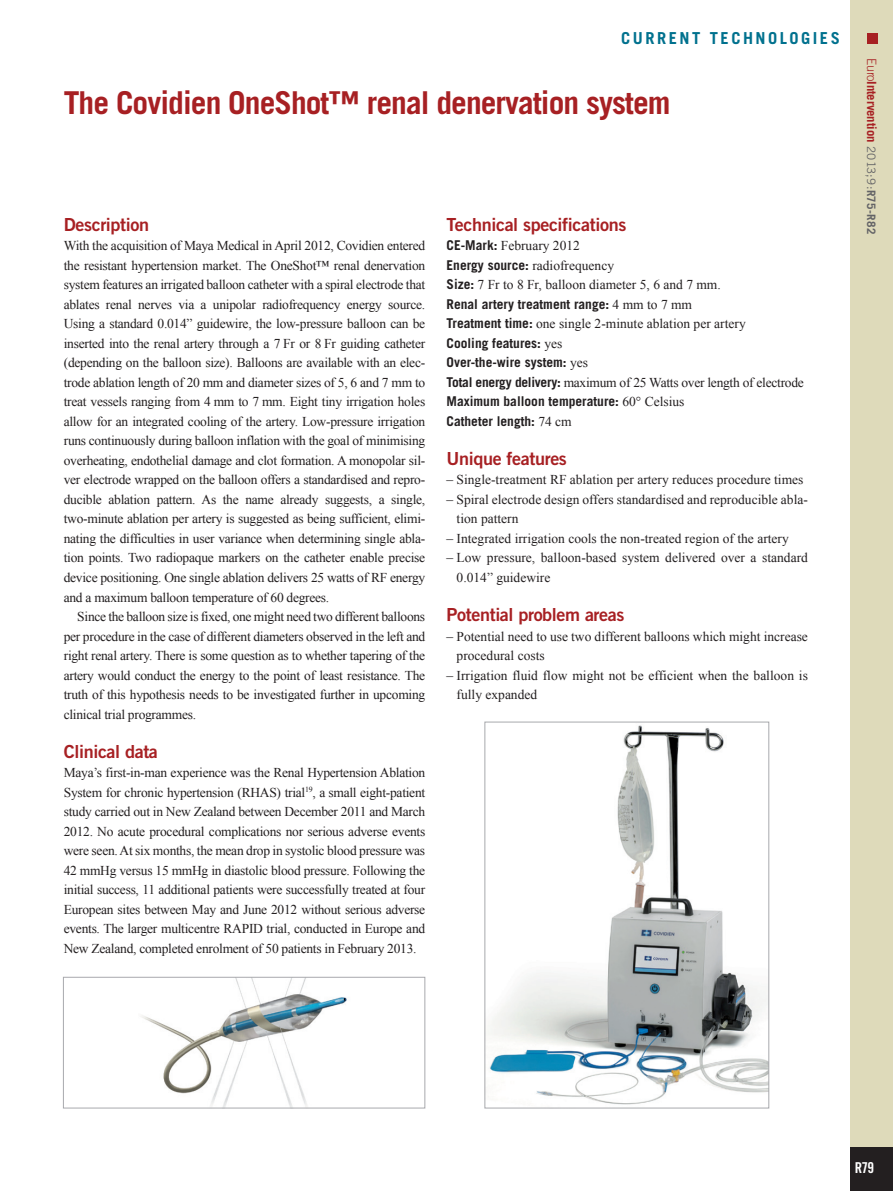
<style>
.page{position:relative;width:893px;height:1191px;background:#fff}
.page>*{position:absolute;margin:0;border:0;box-sizing:border-box;transform-origin:0 0}
.chapitre_titre{font:700 31.5px "Trade Gothic LT Std";letter-spacing:-.03em;color:#a72023}
.intertitre1{font:18px "Trade Gothic LT Std Bd 2";letter-spacing:-.02em;color:#a72023}
.t1{font:700 16.5px "Trade Gothic LT Std";letter-spacing:.15em;color:#00718e}
.t2{font:15px "Trade Gothic LT Std Bd Cn 20";color:#fff}
.text_1er_paragraph{font:13.5px/19.5px "Times New Roman";color:#231f20}
.text_paragraph{font:13.5px/19.5px "Times New Roman";letter-spacing:-.02em;color:#231f20;text-align:justify}
.text_1er_paragraph-2{font:700 13.5px "Trade Gothic LT Std";color:#231f20}
.text_1er_paragraph-3{font:13.5px "Times New Roman";letter-spacing:-.02em;color:#231f20}
.t3{font:700 12.75px "Trade Gothic LT Std";letter-spacing:-.01em;color:#a72023}
.s1{font-family:"Trade Gothic LT Std";font-weight:700}
.s2{font-family:"Times New Roman";font-weight:400}
.s3{font-weight:300}
.s4{font-weight:400;font-size:11.7px;color:#636366}
.s5{font-size:11.7px;color:#636366}
</style>
<div class="page">
<div style="left:850px;top:0;width:43px;height:1191px;background:#dedaba"></div>
<div style="left:850px;top:1147px;width:43px;height:44px;background:#231f20"></div>
<div style="left:867px;top:34px;width:11px;height:10px;background:#a72023"></div>
<img style="left:141px;top:979px;width:206px;height:127px">
<div style="left:63px;top:977px;width:362px;height:131px;border:1px solid #a8a9ad"></div>
<img style="left:488px;top:725px;width:279px;height:380px">
<div style="left:484px;top:721px;width:285px;height:387px;border:1px solid #a8a9ad"></div>
<p class="t1" style="left:621px;top:28px;width:220px">CURRENT TECHNOLOGIES</p>
<p class="chapitre_titre" style="left:64px;top:83px;width:608px">The Covidien OneShot™ renal denervation system</p>
<p class="intertitre1" style="left:64px;top:213px;width:87px">Description</p>
<p class="text_1er_paragraph" style="left:64px;top:236px;width:363px;text-align:justify">With the acquisition of Maya Medical in April 2012, Covidien entered the resistant hypertension market. The OneShot™ renal denervation system features an irrigated balloon catheter with a spiral electrode that ablates renal nerves via a unipolar radiofrequency energy source.<br>Using a standard 0.014” guidewire, the low-pressure balloon can be inserted into the renal artery through a 7 Fr or 8 Fr guiding catheter (depending on the balloon size). Balloons are available with an elec&shy;trode ablation length of 20 mm and diameter sizes of 5, 6 and 7 mm to treat vessels ranging from 4 mm to 7 mm. Eight tiny irrigation holes allow for an integrated cooling of the artery. Low-pressure irrigation runs continuously during balloon inflation with the goal of minimising overheating, endothelial damage and clot formation. A monopolar sil&shy;ver electrode wrapped on the balloon offers a standardised and repro&shy;ducible ablation pattern. As the name already suggests, a single, two-minute ablation per artery is suggested as being sufficient, elimi&shy;nating the difficulties in user variance when determining single abla&shy;tion points. Two radiopaque markers on the catheter enable precise device positioning. One single ablation delivers 25 watts of RF energy and a maximum balloon temperature of 60 degrees.</p>
<p class="text_paragraph" style="left:64px;top:606px;width:363px;text-indent:14px">Since the balloon size is fixed, one might need two different balloons per procedure in the case of different diameters observed in the left and right renal artery. There is some question as to whether tapering of the artery would conduct the energy to the point of least resistance. The truth of this hypothesis needs to be investigated further in upcoming clinical trial programmes.</p>
<p class="intertitre1" style="left:64px;top:740px;width:96px">Clinical data</p>
<p class="text_1er_paragraph" style="left:64px;top:762px;width:363px;text-align:justify">Maya’s first-in-man experience was the Renal Hypertension Ablation System for chronic hypertension (RHAS) trial<sup>19</sup>, a small eight-patient study carried out in New Zealand between December 2011 and March 2012. No acute procedural complications nor serious adverse events were seen. At six months, the mean drop in systolic blood pressure was 42 mmHg versus 15 mmHg in diastolic blood pressure. Following the initial success, 11 additional patients were successfully treated at four European sites between May and June 2012 without serious adverse events. The larger multicentre RAPID trial, conducted in Europe and New Zealand, completed enrolment of 50 patients in February 2013.</p>
<p class="intertitre1" style="left:446px;top:213px;width:181px">Technical specifications</p>
<p class="text_1er_paragraph" style="left:446px;top:236px;width:135px"><span class="s1">CE-Mark:</span> February 2012</p>
<p class="text_1er_paragraph" style="left:446px;top:255px;width:169px"><span class="s1">Energy source:</span> radiofrequency</p>
<p class="text_1er_paragraph" style="left:446px;top:275px;width:276px"><span class="s1">Size:</span> 7 Fr to 8 Fr, balloon diameter 5, 6 and 7 mm.</p>
<p class="text_1er_paragraph-2" style="left:446px;top:296px;width:247px">Renal artery treatment range: <span class="s2">4 mm to 7 mm</span></p>
<p class="text_1er_paragraph" style="left:446px;top:314px;width:301px"><span class="s1">Treatment time:</span> one single 2-minute ablation per artery</p>
<p class="text_1er_paragraph-2" style="left:446px;top:335px;width:117px">Cooling features: <span class="s2">yes</span></p>
<p class="text_1er_paragraph-2" style="left:446px;top:354px;width:143px">Over-the-wire system: <span class="s2">yes</span></p>
<p class="text_1er_paragraph-3" style="left:446px;top:373px;width:359px"><span class="s1">Total energy delivery:</span> maximum of 25 Watts over length of electrode</p>
<p class="text_1er_paragraph-2" style="left:446px;top:393px;width:239px">Maximum balloon temperature: <span class="s2">60° Celsius</span></p>
<p class="text_1er_paragraph-2" style="left:446px;top:413px;width:127px">Catheter length: <span class="s2">74 cm</span></p>
<p class="intertitre1" style="left:446px;top:447px;width:122px">Unique features</p>
<p class="text_1er_paragraph" style="left:446px;top:470px;width:358px">– Single-treatment RF ablation per artery reduces procedure times</p>
<p class="text_1er_paragraph" style="left:457px;top:489px;width:353px;text-indent:-10px">– Spiral electrode design offers standardised and reproducible abla&shy;tion pattern</p>
<p class="text_1er_paragraph" style="left:446px;top:528px;width:344px">– Integrated irrigation cools the non-treated region of the artery</p>
<p class="text_1er_paragraph" style="left:457px;top:548px;width:353px;text-indent:-10px">– Low pressure, balloon-based system delivered over a standard<br>0.014” guidewire</p>
<p class="intertitre1" style="left:446px;top:603px;width:180px">Potential problem areas</p>
<p class="text_1er_paragraph" style="left:457px;top:626px;width:353px;text-indent:-10px">– Potential need to use two different balloons which might increase procedural costs</p>
<p class="text_1er_paragraph" style="left:457px;top:665px;width:353px;text-indent:-10px">– Irrigation fluid flow might not be efficient when the balloon is fully expanded</p>
<p class="t3" style="left:879px;top:58px;width:177px;rotate:90deg"><span class="s3">Euro</span>Intervention <span class="s4">2013;9:</span><span class="s5">R75-R82</span></p>
<p class="t2" style="left:855px;top:1158px;width:21px">R79</p>
</div>
